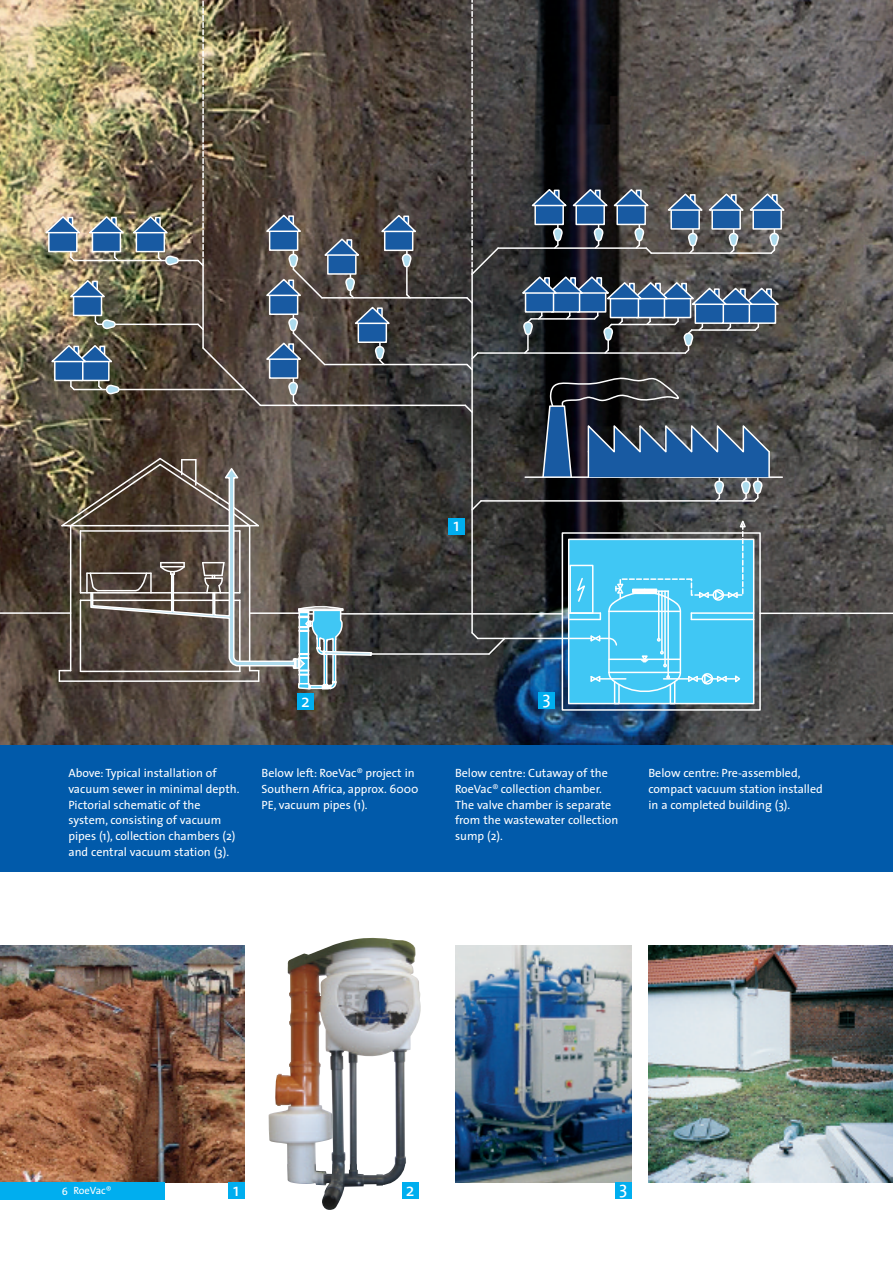
<style>
.page{position:relative;width:893px;height:1263px;background:#fff}
.page>*{position:absolute;margin:0;border:0;box-sizing:border-box;transform-origin:0 0}
.t1{font:18px "The Sans";color:#fff}
.t2{font:12px/15.8px "The Sans";color:#fff}
.t3{font:10.5px "The Sans";color:#fff}
.s1{font-weight:300}
</style>
<div class="page">
<img style="left:0;top:945px;width:244px;height:237px">
<img style="left:0;top:0;width:893px;height:746px">
<img style="left:455px;top:945px;width:176px;height:237px">
<div style="left:0;top:746px;width:893px;height:126px;background:#015aaa"></div>
<div style="left:0;top:1182px;width:164px;height:17px;background:#00aeef"></div>
<img style="left:269px;top:938px;width:152px;height:272px">
<div style="left:569px;top:539px;width:185px;height:165px;background:#40c7f4"></div>
<div style="left:568px;top:539px;width:186px;height:165px;border:2px solid #fff"></div>
<hr style="left:260px;top:405px;width:205px;height:1px;background:#fff">
<hr style="left:471px;top:274px;width:2px;height:359px;background:#fff">
<hr style="left:322px;top:297px;width:145px;height:2px;background:#fff">
<svg style="left:465px;top:296px;width:9px;height:9px"></svg>
<hr style="left:325px;top:364px;width:142px;height:1px;background:#fff">
<svg style="left:463px;top:403px;width:11px;height:11px"></svg>
<hr style="left:651px;top:252px;width:120px;height:2px;background:#fff">
<hr style="left:498px;top:247px;width:148px;height:2px;background:#fff">
<svg style="left:470px;top:0;width:30px;height:276px;background:#4d4a49"></svg>
<hr style="left:531px;top:318px;width:64px;height:2px;background:#fff">
<svg style="left:564px;top:313px;width:8px;height:8px"></svg>
<hr style="left:611px;top:324px;width:64px;height:1px;background:#fff">
<svg style="left:645px;top:318px;width:7px;height:9px"></svg>
<svg style="left:753px;top:324px;width:7px;height:8px"></svg>
<svg style="left:725px;top:324px;width:7px;height:8px"></svg>
<hr style="left:692px;top:329px;width:63px;height:2px;background:#fff">
<hr style="left:478px;top:352px;width:207px;height:2px;background:#fff">
<svg style="left:465px;top:351px;width:15px;height:21px"></svg>
<hr style="left:481px;top:500px;width:274px;height:2px;background:#fff">
<svg style="left:470px;top:499px;width:13px;height:13px"></svg>
<hr style="left:341px;top:613px;width:221px;height:2px;background:#fff">
<hr style="left:0;top:612px;width:71px;height:2px;background:#fff">
<hr style="left:661px;top:591px;width:2px;height:60px;background:#fff">
<hr style="left:608px;top:611px;width:2px;height:61px;background:#fff">
<hr style="left:667px;top:591px;width:2px;height:85px;background:#fff">
<hr style="left:664px;top:591px;width:2px;height:73px;background:#fff">
<hr style="left:680px;top:611px;width:1px;height:61px;background:#fff">
<hr style="left:658px;top:591px;width:1px;height:48px;background:#fff">
<svg style="left:589px;top:634px;width:153px;height:71px"></svg>
<div style="left:562px;top:532px;width:199px;height:179px;border:2px solid #fff"></div>
<hr style="left:691px;top:612px;width:63px;height:2px;background:#fff">
<hr style="left:691px;top:619px;width:63px;height:1px;background:#fff">
<svg style="left:577px;top:577px;width:8px;height:25px"></svg>
<hr style="left:569px;top:619px;width:31px;height:1px;background:#fff">
<hr style="left:569px;top:612px;width:31px;height:2px;background:#fff">
<div style="left:569px;top:565px;width:24px;height:49px;border:2px solid #fff"></div>
<hr style="left:760px;top:612px;width:133px;height:2px;background:#fff">
<svg style="left:607px;top:517px;width:140px;height:102px"></svg>
<hr style="left:478px;top:638px;width:113px;height:1px;background:#fff">
<svg style="left:470px;top:631px;width:10px;height:9px"></svg>
<hr style="left:371px;top:653px;width:118px;height:2px;background:#fff">
<svg style="left:487px;top:636px;width:20px;height:20px"></svg>
<svg style="left:552px;top:225px;width:12px;height:25px"></svg>
<svg style="left:593px;top:225px;width:12px;height:25px"></svg>
<svg style="left:633px;top:224px;width:20px;height:31px"></svg>
<svg style="left:687px;top:230px;width:12px;height:25px"></svg>
<svg style="left:727px;top:230px;width:13px;height:25px"></svg>
<svg style="left:768px;top:230px;width:13px;height:25px"></svg>
<svg style="left:673px;top:318px;width:31px;height:37px"></svg>
<svg style="left:592px;top:312px;width:32px;height:43px"></svg>
<svg style="left:522px;top:312px;width:22px;height:43px"></svg>
<hr style="left:525px;top:476px;width:257px;height:2px;background:#fff">
<svg style="left:59px;top:456px;width:314px;height:234px;background:#615a52"></svg>
<hr style="left:195px;top:460px;width:2px;height:25px;background:#fff">
<svg style="left:541px;top:377px;width:230px;height:126px;background:#394b60"></svg>
<img style="left:42px;top:0;width:377px;height:407px">
<div style="left:535px;top:206px;width:28px;height:18px;background:#185aa2"></div>
<div style="left:534px;top:205px;width:30px;height:20px;border:2px solid #fff"></div>
<div style="left:576px;top:206px;width:28px;height:18px;background:#185aa2"></div>
<div style="left:575px;top:205px;width:30px;height:20px;border:2px solid #fff"></div>
<div style="left:617px;top:206px;width:28px;height:18px;background:#185aa2"></div>
<div style="left:616px;top:205px;width:30px;height:20px;border:2px solid #fff"></div>
<svg style="left:529px;top:188px;width:123px;height:19px;background:#475b73"></svg>
<div style="left:578px;top:293px;width:28px;height:19px;background:#185aa2"></div>
<div style="left:577px;top:292px;width:29px;height:21px;border:2px solid #fff"></div>
<div style="left:552px;top:293px;width:28px;height:19px;background:#185aa2"></div>
<div style="left:551px;top:292px;width:29px;height:21px;border:2px solid #fff"></div>
<div style="left:525px;top:293px;width:28px;height:19px;background:#185aa2"></div>
<div style="left:525px;top:292px;width:29px;height:21px;border:2px solid #fff"></div>
<div style="left:663px;top:299px;width:28px;height:18px;background:#185aa2"></div>
<div style="left:662px;top:298px;width:29px;height:20px;border:2px solid #fff"></div>
<div style="left:636px;top:299px;width:28px;height:19px;background:#185aa2"></div>
<div style="left:636px;top:298px;width:29px;height:20px;border:2px solid #fff"></div>
<div style="left:610px;top:299px;width:28px;height:19px;background:#185aa2"></div>
<div style="left:610px;top:298px;width:29px;height:20px;border:2px solid #fff"></div>
<div style="left:747px;top:304px;width:28px;height:19px;background:#185aa2"></div>
<div style="left:747px;top:303px;width:29px;height:21px;border:2px solid #fff"></div>
<div style="left:721px;top:304px;width:28px;height:19px;background:#185aa2"></div>
<div style="left:721px;top:303px;width:29px;height:21px;border:2px solid #fff"></div>
<div style="left:695px;top:304px;width:28px;height:19px;background:#185aa2"></div>
<div style="left:695px;top:303px;width:29px;height:21px;border:2px solid #fff"></div>
<svg style="left:519px;top:275px;width:263px;height:31px"></svg>
<div style="left:671px;top:210px;width:28px;height:19px;background:#185aa2"></div>
<div style="left:670px;top:209px;width:30px;height:21px;border:2px solid #fff"></div>
<div style="left:712px;top:210px;width:28px;height:19px;background:#185aa2"></div>
<div style="left:711px;top:209px;width:30px;height:21px;border:2px solid #fff"></div>
<div style="left:753px;top:210px;width:28px;height:19px;background:#185aa2"></div>
<div style="left:752px;top:209px;width:30px;height:21px;border:2px solid #fff"></div>
<svg style="left:665px;top:192px;width:123px;height:20px;background:#657689"></svg>
<img style="left:648px;top:945px;width:245px;height:237px">
<div style="left:297px;top:693px;width:17px;height:16px;background:#00aeef"></div>
<div style="left:448px;top:518px;width:17px;height:16px;background:#00aeef"></div>
<div style="left:538px;top:693px;width:17px;height:16px;background:#00aeef"></div>
<div style="left:228px;top:1182px;width:16px;height:17px;background:#00aeef"></div>
<div style="left:402px;top:1182px;width:16px;height:17px;background:#00aeef"></div>
<div style="left:615px;top:1182px;width:16px;height:17px;background:#00aeef"></div>
<h1 class="t1" style="left:453px;top:518px;width:8px">1</h1>
<h1 class="t1" style="left:301px;top:693px;width:10px">2</h1>
<h1 class="t1" style="left:542px;top:691px;width:10px">3</h1>
<p class="t2" style="left:261px;top:766px;width:158px">Below left: RoeVac<span class="s1">®</span> project in<br>Southern Africa, approx. 6000<br>PE, vacuum pipes (1).</p>
<p class="t2" style="left:68px;top:766px;width:173px">Above: Typical installation of vacuum sewer in minimal depth.<br>Pictorial schematic of the system, consisting of vacuum pipes (1), collection chambers (2) and central vacuum station (3).</p>
<p class="t2" style="left:455px;top:766px;width:165px">Below centre: Cutaway of the<br>RoeVac<span class="s1">®</span> collection chamber.<br>The valve chamber is separate from the wastewater collection sump (2).</p>
<p class="t2" style="left:648px;top:766px;width:176px">Below centre: Pre-assembled, compact vacuum station installed in a completed building (3).</p>
<p class="t3" style="left:62px;top:1186px;width:51px">6 RoeVac<span class="s1">®</span></p>
<h1 class="t1" style="left:233px;top:1183px;width:8px">1</h1>
<h1 class="t1" style="left:406px;top:1183px;width:10px">2</h1>
<h1 class="t1" style="left:619px;top:1180px;width:10px">3</h1>
</div>
